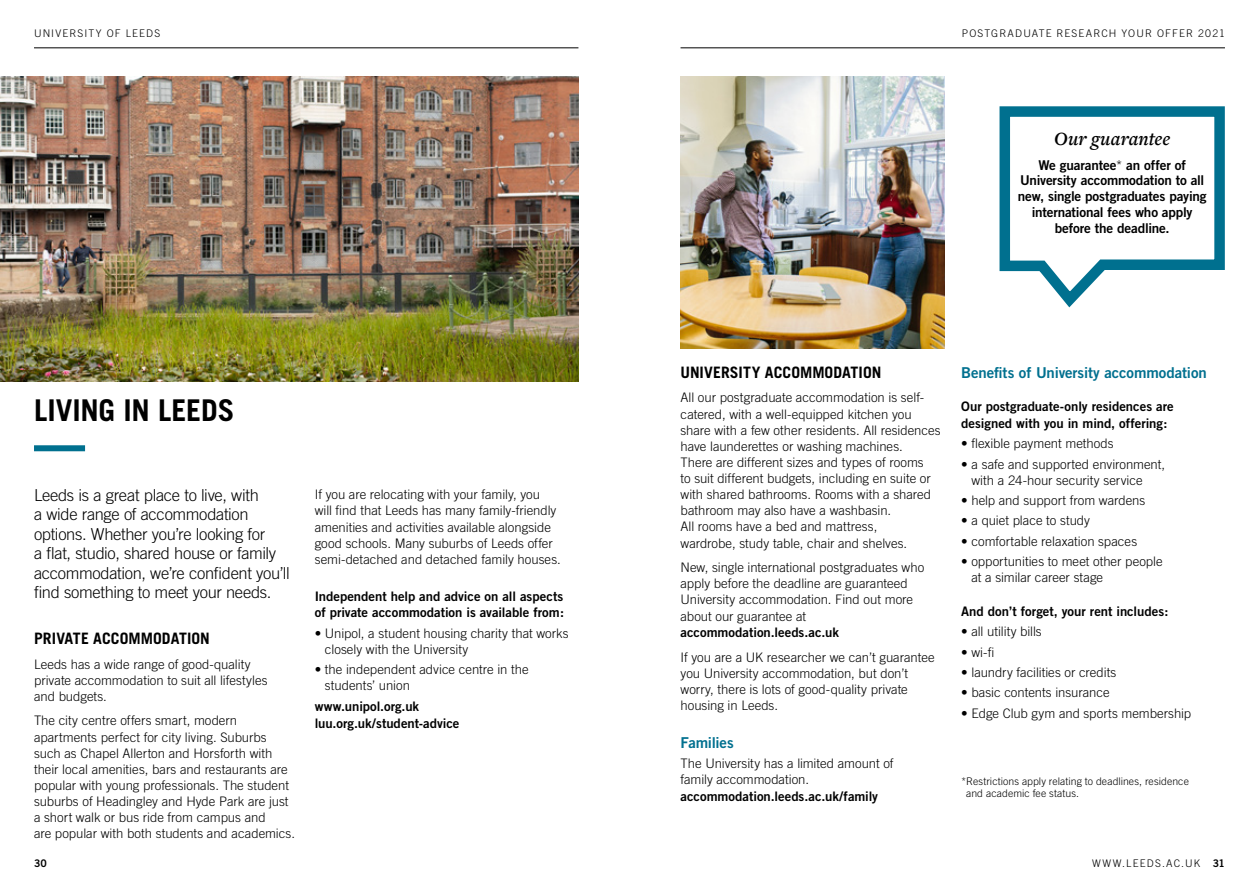
<style>
.page{position:relative;width:1259px;height:893px;background:#fff}
.page>*{position:absolute;margin:0;border:0;box-sizing:border-box;transform-origin:0 0}
.Heading_1{font:700 30px "Trade Gothic";letter-spacing:-.005em;color:#000}
.Figure_number{font:italic 600 19.5px "Freight Text Pro";color:#000}
.Intro_copy__large{font:300 16.5px/19.5px "Trade Gothic";letter-spacing:-.02em;color:#000}
.Heading_2{font:700 15.75px "Trade Gothic";color:#000}
.Heading_4{font:15px "Trade Gothic Bold Two";letter-spacing:-.01em;color:#00708f}
.Fast_fact_light_text{font:13.5px/15.8px "Trade Gothic Bold Two";letter-spacing:-.01em;color:#000;text-align:center}
.Body_Copy{font:300 13.2px/16.2px "Trade Gothic";color:#000}
.Bulleted_list{font:300 13.2px/16.2px "Trade Gothic";color:#000}
.Bulleted_list_intro{font:13.2px/16.2px "Trade Gothic Bold Two";color:#000}
.Body_Copy-2{font:13.2px/16.5px "Trade Gothic Bold Two";letter-spacing:-.005em;color:#000}
.Captions_body{font:300 10.5px/12px "Trade Gothic";letter-spacing:.005em;color:#000}
.Captions_body-2{font:300 10.5px "Trade Gothic";letter-spacing:.105em;color:#000}
.Captions_body-3{font:300 10.5px "Trade Gothic";letter-spacing:.11em;color:#000}
.Captions_body-4{font:300 10.5px "Trade Gothic";letter-spacing:.115em;color:#000}
.t1{font:10.5px "Trade Gothic Bold Two";color:#000}
.s1{font-family:"Trade Gothic";font-weight:300}
.s2{font-family:"Trade Gothic Bold Two";font-weight:400}
</style>
<div class="page">
<hr style="left:34px;top:48px;width:544px;height:1px;background:#000">
<hr style="left:680px;top:48px;width:545px;height:1px;background:#000">
<img style="left:0;top:77px;width:578px;height:304px">
<div style="left:34px;top:445px;width:51px;height:6px;background:#00708f"></div>
<svg style="left:999px;top:106px;width:226px;height:202px"></svg>
<img style="left:680px;top:77px;width:264px;height:272px">
<p class="Captions_body-3" style="left:34px;top:27px;width:128px">UNIVERSITY OF LEEDS</p>
<p class="Captions_body-2" style="left:961px;top:27px;width:265px">POSTGRADUATE RESEARCH YOUR OFFER 2021</p>
<h1 class="Heading_1" style="left:34px;top:392px;width:202px">LIVING IN LEEDS</h1>
<p class="Intro_copy__large" style="left:34px;top:485px;width:257px">Leeds is a great place to live, with<br>a wide range of accommodation options. Whether you’re looking for<br>a flat, studio, shared house or family accommodation, we’re confident you’ll find something to meet your needs.</p>
<h2 class="Heading_2" style="left:34px;top:629px;width:177px">PRIVATE ACCOMMODATION</h2>
<p class="Body_Copy" style="left:34px;top:656px;width:235px">Leeds has a wide range of good-quality private accommodation to suit all lifestyles and budgets.</p>
<p class="Body_Copy" style="left:34px;top:712px;width:263px">The city centre offers smart, modern apartments perfect for city living. Suburbs such as Chapel Allerton and Horsforth with their local amenities, bars and restaurants are popular with young professionals. The student suburbs of Headingley and Hyde Park are just a short walk or bus ride from campus and<br>are popular with both students and academics.</p>
<p class="Body_Copy" style="left:315px;top:486px;width:248px">If you are relocating with your family, you<br>will find that Leeds has many family-friendly amenities and activities available alongside good schools. Many suburbs of Leeds offer semi-detached and detached family houses.</p>
<p class="Bulleted_list_intro" style="left:315px;top:588px;width:251px">Independent help and advice on all aspects of private accommodation is available from:</p>
<p class="Bulleted_list" style="left:325px;top:625px;width:245px;text-indent:-10px">• Unipol, a student housing charity that works closely with the University</p>
<p class="Bulleted_list" style="left:325px;top:661px;width:205px;text-indent:-10px">• the independent advice centre in the students’ union</p>
<p class="Body_Copy-2" style="left:315px;top:698px;width:146px">www.unipol.org.uk luu.org.uk/student-advice</p>
<p class="Figure_number" style="left:1054px;top:126px;width:118px">Our guarantee</p>
<p class="Fast_fact_light_text" style="left:1017px;top:157px;width:190px">We guarantee<span class="s1">*</span> an offer of<br>University accommodation to all new, single postgraduates paying international fees who apply before the deadline.</p>
<h2 class="Heading_2" style="left:680px;top:362px;width:202px">UNIVERSITY ACCOMMODATION</h2>
<p class="Body_Copy" style="left:680px;top:389px;width:262px">All our postgraduate accommodation is self&shy;catered, with a well-equipped kitchen you share with a few other residents. All residences have launderettes or washing machines.<br>There are different sizes and types of rooms<br>to suit different budgets, including en suite or with shared bathrooms. Rooms with a shared bathroom may also have a washbasin.<br>All rooms have a bed and mattress,<br>wardrobe, study table, chair and shelves.</p>
<p class="Body_Copy" style="left:680px;top:559px;width:245px">New, single international postgraduates who apply before the deadline are guaranteed University accommodation. Find out more about our guarantee at <span class="s2">accommodation.leeds.ac.uk</span></p>
<p class="Body_Copy" style="left:680px;top:649px;width:255px">If you are a UK researcher we can’t guarantee you University accommodation, but don’t worry, there is lots of good-quality private housing in Leeds.</p>
<h3 class="Heading_4" style="left:680px;top:733px;width:55px">Families</h3>
<p class="Body_Copy" style="left:680px;top:755px;width:215px">The University has a limited amount of family accommodation. <span class="s2">accommodation.leeds.ac.uk/family</span></p>
<h3 class="Heading_4" style="left:961px;top:363px;width:247px">Benefits of University accommodation</h3>
<p class="Bulleted_list_intro" style="left:961px;top:398px;width:214px">Our postgraduate-only residences are designed with you in mind, offering:</p>
<p class="Bulleted_list" style="left:961px;top:435px;width:154px">• flexible payment methods</p>
<p class="Bulleted_list" style="left:971px;top:456px;width:195px;text-indent:-10px">• a safe and supported environment, with a 24-hour security service</p>
<p class="Bulleted_list" style="left:961px;top:492px;width:186px">• help and support from wardens</p>
<p class="Bulleted_list" style="left:961px;top:512px;width:130px">• a quiet place to study</p>
<p class="Bulleted_list" style="left:961px;top:533px;width:177px">• comfortable relaxation spaces</p>
<p class="Bulleted_list" style="left:971px;top:553px;width:193px;text-indent:-10px">• opportunities to meet other people at a similar career stage</p>
<p class="Bulleted_list_intro" style="left:961px;top:603px;width:209px">And don’t forget, your rent includes:</p>
<p class="Bulleted_list" style="left:961px;top:623px;width:82px">• all utility bills</p>
<p class="Bulleted_list" style="left:961px;top:644px;width:35px">• wi-fi</p>
<p class="Bulleted_list" style="left:961px;top:664px;width:157px">• laundry facilities or credits</p>
<p class="Bulleted_list" style="left:961px;top:684px;width:150px">• basic contents insurance</p>
<p class="Bulleted_list" style="left:961px;top:705px;width:231px">• Edge Club gym and sports membership</p>
<p class="Captions_body" style="left:966px;top:775px;width:224px;text-indent:-5px">*Restrictions apply relating to deadlines, residence and academic fee status.</p>
<p class="t1" style="left:34px;top:857px;width:14px">30</p>
<p class="Captions_body-4" style="left:1092px;top:857px;width:134px">WWW.LEEDS.AC.UK <span class="s2">31</span></p>
</div>
